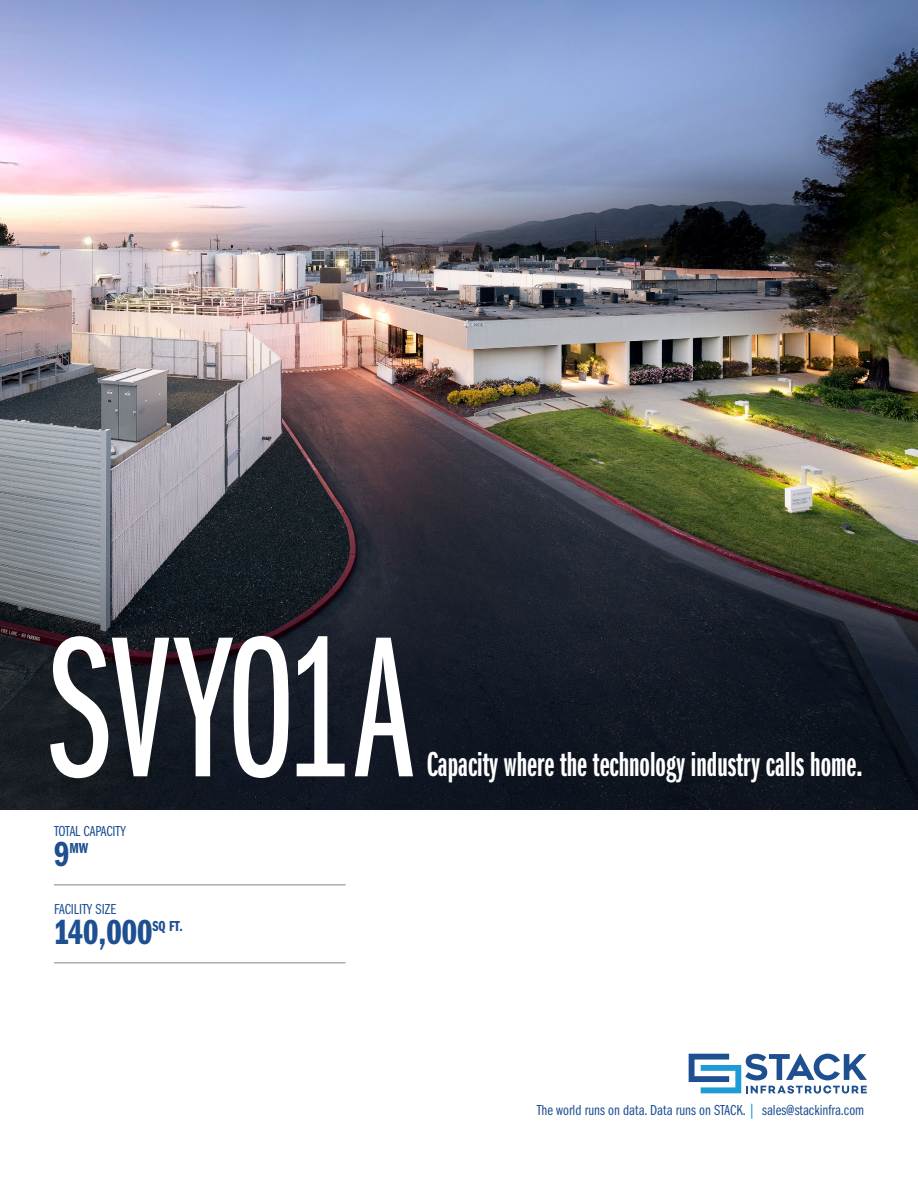
<style>
.page{position:relative;width:918px;height:1188px;background:#fff}
.page>*{position:absolute;margin:0;border:0;box-sizing:border-box;transform-origin:0 0}
.t1{font:207.9px "Franklin Gothic LT Pro Bk X Cm";color:#fff}
.t2{font:36px "Franklin Gothic LT Pro Dm X Cm";color:#fff}
.t3{font:36px "Franklin Gothic LT Pro Dm Cm";color:#1d4f91}
.t4{font:15px "Franklin Gothic LT Pro Bk Cm";color:#1d4f91}
.t5{font:15px "Franklin Gothic LT Pro Dm Cm";color:#1d4f91}
.s1{color:#1c9bd6}
</style>
<div class="page">
<img style="left:0;top:0;width:918px;height:810px">
<svg style="left:689px;top:1053px;width:178px;height:41px"></svg>
<hr style="left:54px;top:884px;width:292px;height:1px;background:#7c878e">
<hr style="left:54px;top:962px;width:292px;height:1px;background:#7c878e">
<h1 class="t1" style="left:50px;top:601px;width:365px">SVY01A</h1>
<h2 class="t2" style="left:427px;top:745px;width:438px">Capacity where the technology industry calls home.</h2>
<p class="t4" style="left:54px;top:823px;width:73px">TOTAL CAPACITY</p>
<h2 class="t3" style="left:54px;top:835px;width:17px">9</h2>
<p class="t5" style="left:69px;top:840px;width:20px">MW</p>
<p class="t4" style="left:54px;top:901px;width:63px">FACILITY SIZE</p>
<h2 class="t3" style="left:54px;top:913px;width:100px">140,000</h2>
<p class="t5" style="left:153px;top:918px;width:32px">SQ FT.</p>
<p class="t4" style="left:537px;top:1102px;width:329px">The world runs on data. Data runs on STACK. <span class="s1">|</span> sales@stackinfra.com</p>
</div>
